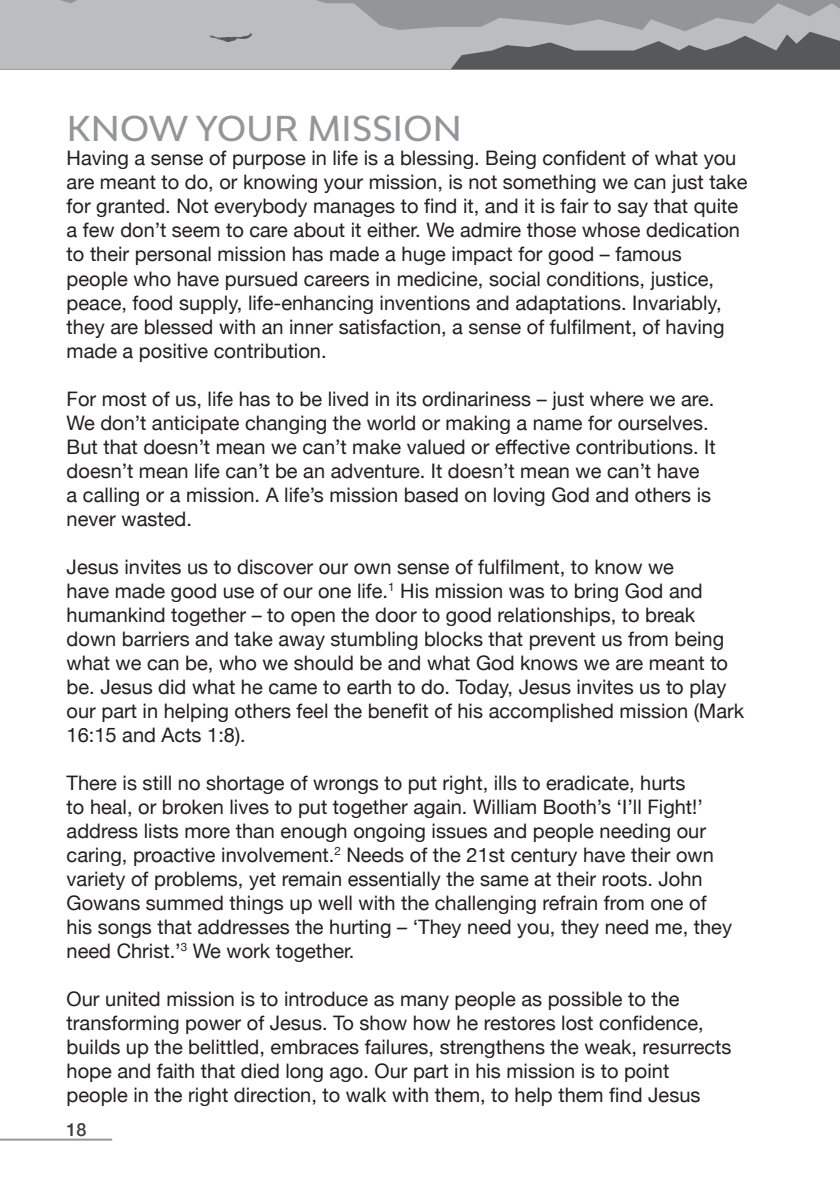
<style>
.page{position:relative;width:840px;height:1191px;background:#fff}
.page>*{position:absolute;margin:0;border:0;box-sizing:border-box;transform-origin:0 0}
.t1{font:500 34px "Bw Modelica";letter-spacing:.01em;color:#939598}
.t2{font:20px/24px "Helvetica Neue";color:#231f20}
.t3{font:500 18px "Helvetica Neue";color:#3e3e3f}
</style>
<div class="page">
<svg style="left:0;top:0;width:839px;height:69px;background:#b2b3b6"></svg>
<svg style="left:450px;top:32px;width:389px;height:37px;background:#7d7e80"></svg>
<svg style="left:208px;top:32px;width:44px;height:10px"></svg>
<hr style="left:0;top:1138px;width:112px;height:2px;background:#939598">
<svg style="left:836px;top:0;width:4px;height:3px"></svg>
<h1 class="t1" style="left:67px;top:107px;width:396px">KNOW YOUR MISSION</h1>
<p class="t2" style="left:67px;top:147px;width:682px">Having a sense of purpose in life is a blessing. Being confident of what you are meant to do, or knowing your mission, is not something we can just take for granted. Not everybody manages to find it, and it is fair to say that quite a few don’t seem to care about it either. We admire those whose dedication to their personal mission has made a huge impact for good – famous people who have pursued careers in medicine, social conditions, justice, peace, food supply, life-enhancing inventions and adaptations. Invariably, they are blessed with an inner satisfaction, a sense of fulfilment, of having made a positive contribution.</p>
<p class="t2" style="left:67px;top:387px;width:650px">For most of us, life has to be lived in its ordinariness – just where we are.<br>We don’t anticipate changing the world or making a name for ourselves.<br>But that doesn’t mean we can’t make valued or effective contributions. It doesn’t mean life can’t be an adventure. It doesn’t mean we can’t have<br>a calling or a mission. A life’s mission based on loving God and others is never wasted.</p>
<p class="t2" style="left:67px;top:555px;width:678px">Jesus invites us to discover our own sense of fulfilment, to know we<br>have made good use of our one life.<sup>1</sup> His mission was to bring God and humankind together – to open the door to good relationships, to break down barriers and take away stumbling blocks that prevent us from being what we can be, who we should be and what God knows we are meant to be. Jesus did what he came to earth to do. Today, Jesus invites us to play our part in helping others feel the benefit of his accomplished mission (Mark 16:15 and Acts 1:8).</p>
<p class="t2" style="left:67px;top:771px;width:666px">There is still no shortage of wrongs to put right, ills to eradicate, hurts<br>to heal, or broken lives to put together again. William Booth’s ‘I’ll Fight!’ address lists more than enough ongoing issues and people needing our caring, proactive involvement.<sup>2</sup> Needs of the 21st century have their own variety of problems, yet remain essentially the same at their roots. John Gowans summed things up well with the challenging refrain from one of his songs that addresses the hurting – ‘They need you, they need me, they need Christ.’<sup>3</sup> We work together.</p>
<p class="t2" style="left:67px;top:987px;width:666px">Our united mission is to introduce as many people as possible to the transforming power of Jesus. To show how he restores lost confidence, builds up the belittled, embraces failures, strengthens the weak, resurrects hope and faith that died long ago. Our part in his mission is to point people in the right direction, to walk with them, to help them find Jesus</p>
<p class="t3" style="left:67px;top:1114px;width:22px">18</p>
</div>
